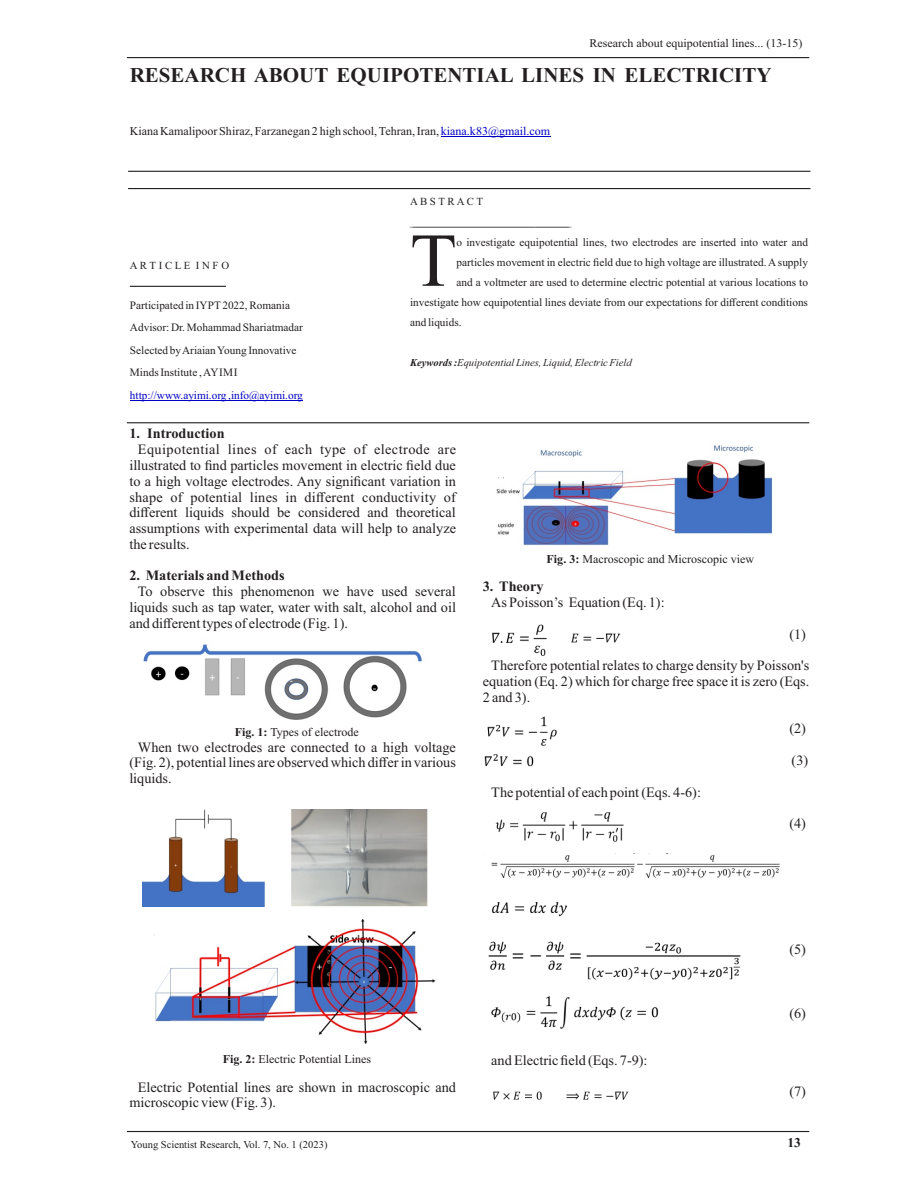
<style>
.page{position:relative;width:915px;height:1191px;background:#fff}
.page>*{position:absolute;margin:0;border:0;box-sizing:border-box;transform-origin:0 0}
.t1{font:75.9px "Times New Roman";color:#231f20}
.t2{font:700 21px "Times New Roman";color:#231f20}
.t3{font:14.25px/15.8px "Times New Roman";color:#231f20;text-align:justify}
.t4{font:700 14.25px "Times New Roman";color:#231f20}
.t5{font:700 13.5px "Times New Roman";color:#231f20}
.t6{font:12px "Times New Roman";color:#231f20}
.t7{font:11.7px "Times New Roman";color:#231f20}
.t8{font:11.25px/22.5px "Times New Roman";color:#231f20}
.t9{font:11.25px "Times New Roman";color:#0000c4}
.t10{font:10.8px/20.1px "Times New Roman";color:#231f20}
.t11{font:italic 10.5px "Times New Roman";color:#231f20}
.t12{font:10.5px "Times New Roman";color:#231f20}
.s1{color:#0000c4}
.s2{font-weight:700}
</style>
<div class="page">
<hr style="left:127px;top:1131px;width:682px;height:1px;background:#231f20">
<hr style="left:127px;top:57px;width:682px;height:1px;background:#231f20">
<hr style="left:441px;top:136px;width:109px;height:1px;background:#0000c4">
<hr style="left:130px;top:400px;width:101px;height:1px;background:#0000c4">
<hr style="left:231px;top:400px;width:72px;height:1px;background:#0000c4">
<hr style="left:130px;top:286px;width:96px;height:1px;background:#231f20">
<hr style="left:127px;top:422px;width:682px;height:1px;background:#231f20">
<hr style="left:128px;top:188px;width:682px;height:1px;background:#231f20">
<hr style="left:128px;top:171px;width:682px;height:1px;background:#231f20">
<img style="left:154px;top:919px;width:281px;height:124px">
<img style="left:144px;top:644px;width:278px;height:76px">
<img style="left:143px;top:809px;width:285px;height:97px">
<img style="left:496px;top:445px;width:276px;height:101px">
<img style="left:492px;top:624px;width:129px;height:32px">
<img style="left:487px;top:716px;width:70px;height:30px">
<img style="left:484px;top:754px;width:50px;height:13px">
<img style="left:495px;top:812px;width:129px;height:30px">
<img style="left:491px;top:853px;width:289px;height:26px">
<img style="left:491px;top:902px;width:77px;height:15px">
<img style="left:488px;top:941px;width:253px;height:39px">
<img style="left:491px;top:996px;width:168px;height:33px">
<img style="left:493px;top:1091px;width:136px;height:9px">
<p class="t7" style="left:589px;top:39px;width:214px">Research about equipotential lines... (13-15)</p>
<h2 class="t2" style="left:130px;top:68px;width:643px">RESEARCH ABOUT EQUIPOTENTIAL LINES IN ELECTRICITY</h2>
<p class="t6" style="left:130px;top:127px;width:422px">Kiana Kamalipoor Shiraz, Farzanegan 2 high school, Tehran, Iran, <span class="s1">kiana.k83@gmail.com</span></p>
<p class="t10" style="left:130px;top:256px;width:101px">A R T I C L E I N F O</p>
<p class="t8" style="left:130px;top:295px;width:174px">Participated in IYPT2022, Romania Advisor: Dr. Mohammad Shariatmadar Selected by Ariaian Young Innovative Minds Institute , AYIMI</p>
<p class="t9" style="left:130px;top:391px;width:174px">http://www.ayimi.org ,info@ayimi.org</p>
<p class="t10" style="left:410px;top:193px;width:163px">A B S T R A C T ________________________________________________________</p>
<p class="t8" style="left:456px;top:231px;width:353px">o investigate equipotential lines, two electrodes are inserted into water and</p>
<h1 class="t1" style="left:410px;top:233px;width:48px">T</h1>
<p class="t8" style="left:456px;top:252px;width:353px">particles movement in electric field due to high voltage are illustrated. A supply</p>
<p class="t8" style="left:456px;top:272px;width:353px">and a voltmeter are used to determine electric potential at various locations to</p>
<p class="t8" style="left:410px;top:292px;width:399px">investigate how equipotential lines deviate from our expectations for different conditions</p>
<p class="t8" style="left:410px;top:312px;width:53px">and liquids.</p>
<p class="t11" style="left:410px;top:359px;width:223px"><span class="s2">Keywords :</span>Equipotential Lines, Liquid, Electric Field</p>
<p class="t4" style="left:129px;top:429px;width:97px">1. Introduction</p>
<p class="t3" style="left:129px;top:443px;width:328px;text-indent:9px">Equipotential lines of each type of electrode are illustrated to find particles movement in electric field due to a high voltage electrodes. Any significant variation in shape of potential lines in different conductivity of different liquids should be considered and theoretical assumptions with experimental data will help to analyze the results.</p>
<p class="t4" style="left:129px;top:571px;width:157px">2. Materials and Methods</p>
<p class="t3" style="left:129px;top:585px;width:328px;text-indent:9px">To observe this phenomenon we have used several liquids such as tap water, water with salt, alcohol and oil and different types of electrode (Fig. 1).</p>
<p class="t6" style="left:235px;top:728px;width:125px"><span class="s2">Fig. 1:</span> Types of electrode</p>
<p class="t3" style="left:129px;top:740px;width:328px;text-indent:9px">When two electrodes are connected to a high voltage (Fig. 2), potential lines are observed which differ in various liquids.</p>
<p class="t6" style="left:546px;top:554px;width:209px"><span class="s2">Fig. 3:</span> Macroscopic and Microscopic view</p>
<p class="t4" style="left:482px;top:581px;width:62px">3. Theory</p>
<p class="t3" style="left:491px;top:596px;width:175px">As Poisson’s Equation (Eq. 1):</p>
<p class="t3" style="left:789px;top:627px;width:18px">(1)</p>
<p class="t3" style="left:482px;top:659px;width:328px;text-indent:9px">Therefore potential relates to charge density by Poisson's equation (Eq. 2) which for charge free space it is zero (Eqs.<br>2 and 3).</p>
<p class="t3" style="left:789px;top:722px;width:18px">(2)</p>
<p class="t3" style="left:791px;top:753px;width:18px">(3)</p>
<p class="t3" style="left:491px;top:785px;width:211px">The potential of each point (Eqs. 4-6):</p>
<p class="t3" style="left:789px;top:817px;width:18px">(4)</p>
<p class="t6" style="left:223px;top:1054px;width:150px"><span class="s2">Fig. 2:</span> Electric Potential Lines</p>
<p class="t3" style="left:129px;top:1080px;width:328px;text-indent:9px">Electric Potential lines are shown in macroscopic and microscopic view (Fig. 3).</p>
<p class="t12" style="left:131px;top:1141px;width:198px">Young Scientist Research, Vol. 7, No. 1 (2023)</p>
<p class="t3" style="left:491px;top:1053px;width:158px">and Electric field (Eqs. 7-9):</p>
<p class="t3" style="left:789px;top:943px;width:18px">(5)</p>
<p class="t3" style="left:789px;top:1006px;width:18px">(6)</p>
<p class="t3" style="left:789px;top:1085px;width:18px">(7)</p>
<p class="t5" style="left:787px;top:1138px;width:15px">13</p>
</div>
